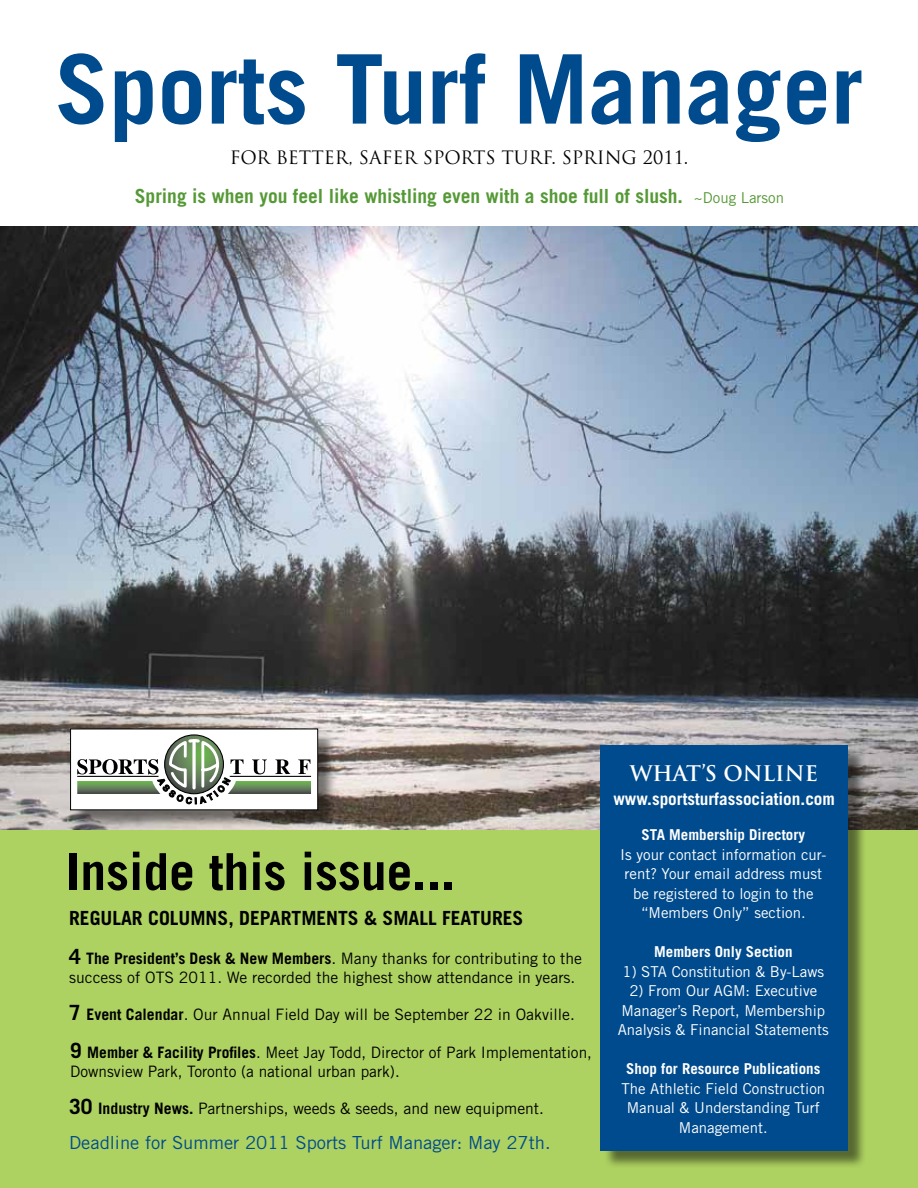
<style>
.page{position:relative;width:918px;height:1188px;background:#fff}
.page>*{position:absolute;margin:0;border:0;box-sizing:border-box;transform-origin:0 0}
.t1{font:700 96px "Trade Gothic";color:#004b8d}
.t2{font:700 51px "Trade Gothic";color:#000}
.t3{font:700 21px "Trajan Pro";letter-spacing:-.005em;color:#fff}
.t4{font:700 19.5px "Trade Gothic";color:#559936}
.t5{font:700 19.5px "Trade Gothic";color:#000}
.t6{font:18px "Trade Gothic";color:#004b8d}
.t7{font:18px "Trajan Pro";color:#000}
.t8{font:700 17.25px "Trade Gothic";color:#fff}
.t9{font:15.75px/19.5px "Trade Gothic";color:#000}
.t10{font:15px/19.5px "Trade Gothic";color:#fff;text-align:center}
.t11{font:700 15px "Trade Gothic";color:#fff}
.s1{font-weight:400;font-size:15px}
.s2{font-weight:700;font-size:21px}
.s3{font-weight:700}
</style>
<div class="page">
<img style="left:0;top:227px;width:918px;height:603px">
<div style="left:0;top:830px;width:918px;height:358px;background:#aed261"></div>
<div style="left:72px;top:731px;width:265px;height:98px;background:#000;opacity:.5"></div>
<div style="left:71px;top:729px;width:247px;height:81px;background:#fff"></div>
<svg style="left:77px;top:738px;width:234px;height:66px"></svg>
<div style="left:603px;top:747px;width:263px;height:423px;background:#000;opacity:.5"></div>
<div style="left:601px;top:745px;width:247px;height:406px;background:#004b8d"></div>
<h1 class="t1" style="left:55px;top:30px;width:810px">Sports Turf Manager</h1>
<p class="t7" style="left:230px;top:146px;width:460px">for BETTER, SAFER SPORTS TURF. SPRING 2011.</p>
<p class="t4" style="left:135px;top:184px;width:651px">Spring is when you feel like whistling even with a shoe full of slush. <span class="s1">~Doug Larson</span></p>
<h2 class="t2" style="left:66px;top:840px;width:391px">Inside this issue...</h2>
<p class="t5" style="left:69px;top:906px;width:224px">regular columns, departm</p>
<p class="t5" style="left:317px;top:906px;width:206px">ents &amp; small features</p>
<p class="t9" style="left:69px;top:948px;width:515px"><span class="s2">4</span> <span class="s3">The President’s Desk &amp; New Members</span>. Many thanks for contributing to the success of OTS 2011. We recorded the highest show attendance in years.</p>
<p class="t9" style="left:69px;top:1004px;width:507px"><span class="s2">7</span> <span class="s3">Event Calendar</span>. Our Annual Field Day will be September 22 in Oakville.</p>
<p class="t9" style="left:70px;top:1043px;width:523px;line-height:18.9px"><span class="s2">9</span> <span class="s3">Member &amp; Facility Profiles</span>. Meet Jay Todd, Director of Park Implementation,<br>Downsview Park, Toronto (a national urban park).</p>
<p class="t9" style="left:69px;top:1098px;width:476px"><span class="s2">30</span> <span class="s3">Industry News.</span> Partnerships, weeds &amp; seeds, and new equipment.</p>
<p class="t6" style="left:69px;top:1132px;width:483px">Deadline for Summer 2011 Sports Turf Manager: May 27th.</p>
<h3 class="t3" style="left:630px;top:761px;width:129px">WHAT’S ONLIN</h3>
<h3 class="t3" style="left:805px;top:761px;width:15px">E</h3>
<p class="t8" style="left:613px;top:789px;width:223px">www.sportsturfassociation.com</p>
<p class="t11" style="left:642px;top:826px;width:165px">STA Membership Directory</p>
<p class="t10" style="left:620px;top:845px;width:208px">Is your contact information cur&shy;rent? Your email address must be registered to login to the “Members Only” section.</p>
<p class="t11" style="left:654px;top:943px;width:140px">Members Only Section</p>
<p class="t10" style="left:623px;top:962px;width:203px">1) STA Constitution &amp; By-Laws</p>
<p class="t10" style="left:618px;top:981px;width:213px">2) From Our AGM: Executive<br>Manager’s Report, Membership<br>Analysis &amp; Financial Statements</p>
<p class="t11" style="left:626px;top:1060px;width:196px">Shop for Resource Publications</p>
<p class="t10" style="left:621px;top:1079px;width:205px">The Athletic Field Construction<br>Manual &amp; Understanding Turf<br>Management.</p>
</div>
